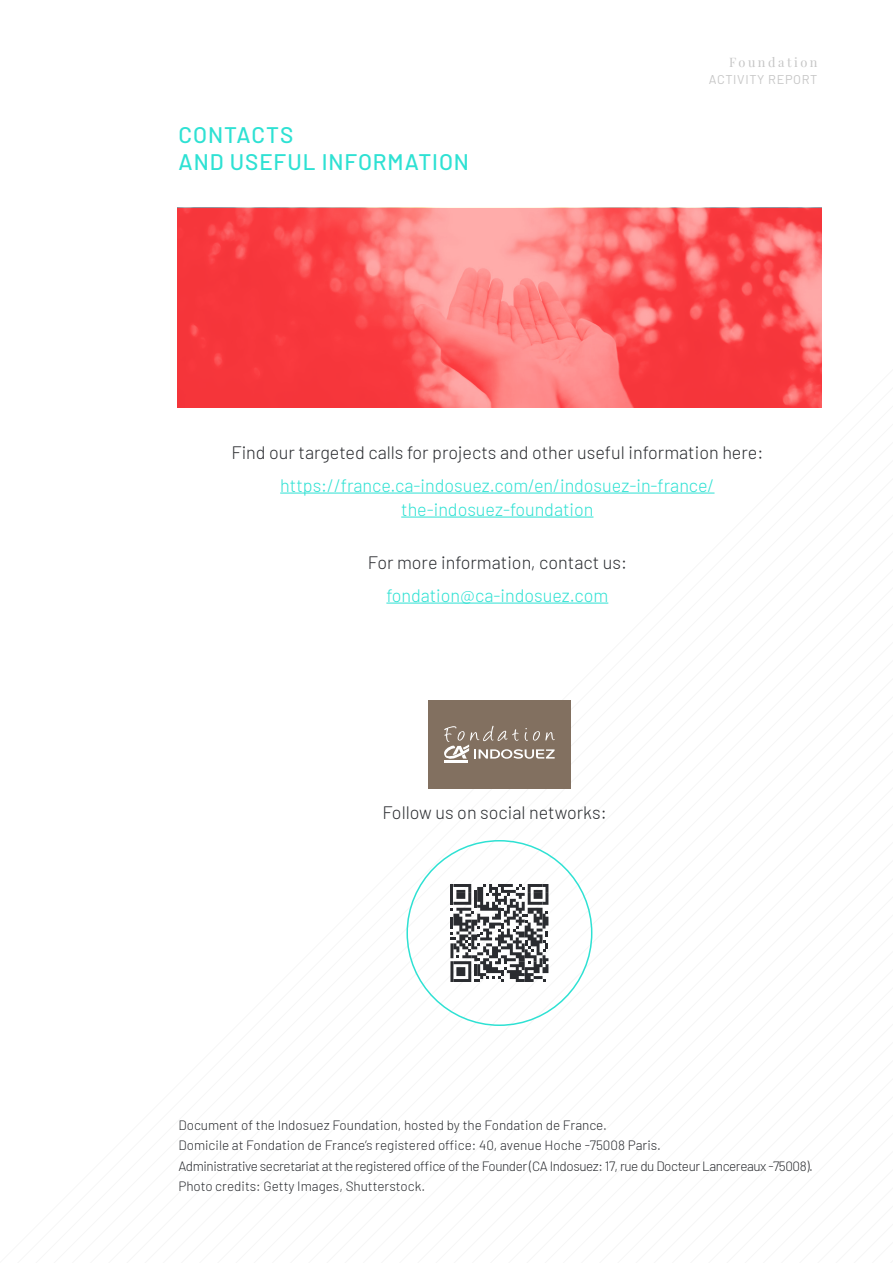
<style>
.page{position:relative;width:893px;height:1263px;background:#fff}
.page>*{position:absolute;margin:0;border:0;box-sizing:border-box;transform-origin:0 0}
.t1{font:500 22.5px/27px "Barlow";letter-spacing:.04em;color:#2ee1d3}
.t2{font:300 18px "Barlow";color:#2a2c30}
.t3{font:300 18px/24px "Barlow";color:#2ee1d3;text-align:center}
.t4{font:300 13.5px/20.5px "Barlow";letter-spacing:-.005em;color:#2a2c30}
.t5{font:12.75px "Barlow";letter-spacing:.05em;color:#c6c6c6}
.t6{font:12.75px "Playfair Display";letter-spacing:.2em;color:#c6c6c6}
</style>
<div class="page">
<svg style="left:450px;top:884px;width:98px;height:98px"></svg>
<div style="left:428px;top:700px;width:143px;height:88px;background:#827060"></div>
<hr style="left:444px;top:760px;width:23px;height:2px;background:#fff">
<svg style="left:444px;top:726px;width:111px;height:33px"></svg>
<hr style="left:280px;top:493px;width:434px;height:1px;background:#2ee1d3">
<hr style="left:401px;top:517px;width:192px;height:1px;background:#2ee1d3">
<hr style="left:386px;top:603px;width:222px;height:1px;background:#2ee1d3">
<svg style="left:177px;top:208px;width:645px;height:200px;background:#fa5c5e"></svg>
<h1 class="t1" style="left:179px;top:120px;width:292px">CONTACTS<br>AND USEFUL INFORMATION</h1>
<p class="t6" style="left:729px;top:52px;width:90px">Foundation</p>
<p class="t5" style="left:709px;top:70px;width:110px">ACTIVITY REPORT</p>
<h2 class="t2" style="left:231px;top:440px;width:533px">Find our targeted calls for projects and other useful information here:</h2>
<h2 class="t3" style="left:280px;top:472px;width:436px">https://france.ca-indosuez.com/en/indosuez-in-france/ the-indosuez-foundation</h2>
<h2 class="t2" style="left:368px;top:550px;width:261px">For more information, contact us:</h2>
<h2 class="t3" style="left:386px;top:582px;width:223px">fondation@ca-indosuez.com</h2>
<h2 class="t2" style="left:382px;top:800px;width:226px">Follow us on social networks:</h2>
<p class="t4" style="left:178px;top:1113px;width:636px">Document of the Indosuez Foundation, hosted by the Fondation de France.<br>Domicile at Fondation de France’s registered office: 40, avenue Hoche -75008 Paris.<br>Administrative secretariat at the registered office of the Founder (CA Indosuez: 17, rue du Docteur Lancereaux -75008).<br>Photo credits: Getty Images, Shutterstock.</p>
</div>
